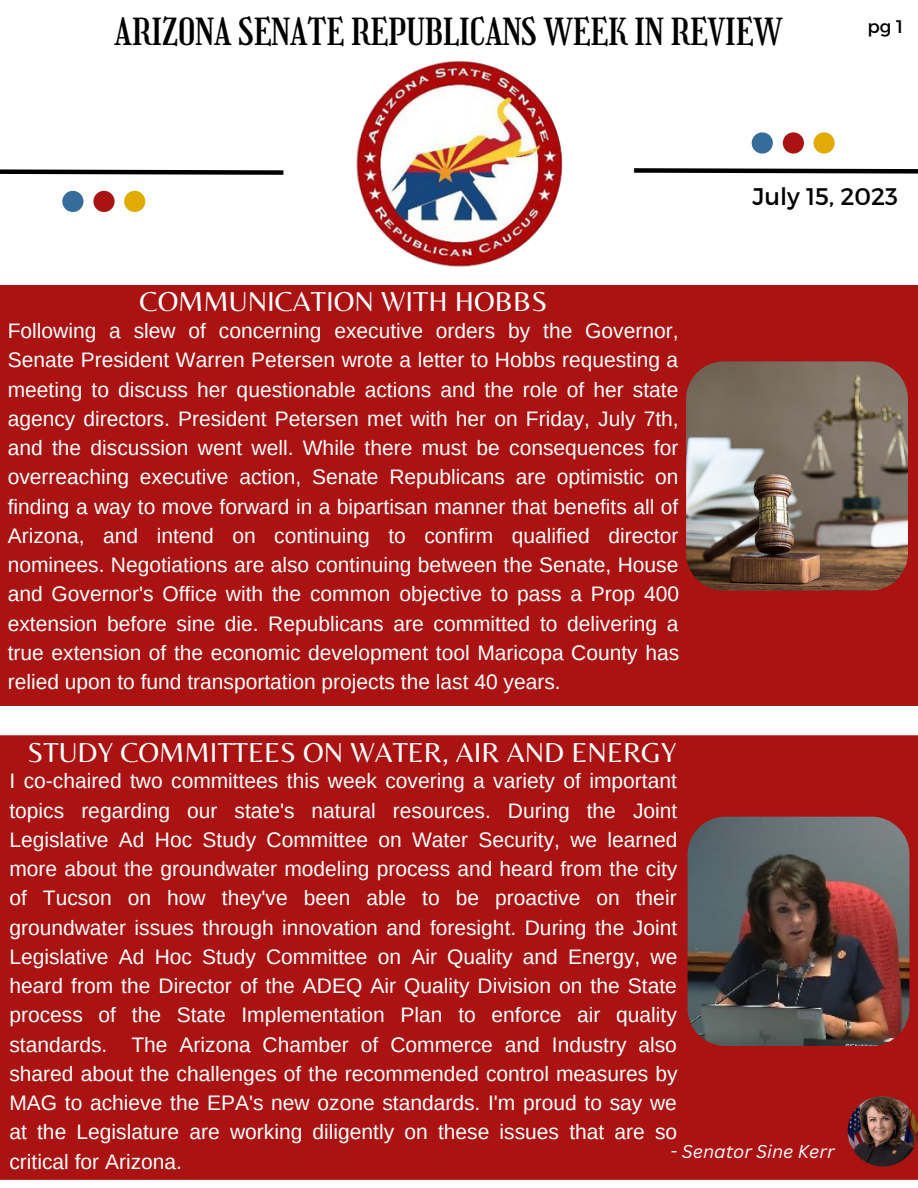
<style>
.page{position:relative;width:918px;height:1188px;background:#fff}
.page>*{position:absolute;margin:0;border:0;box-sizing:border-box;transform-origin:0 0}
.t1{font:36.45px "Girassol";color:#000}
.t2{font:28.5px "Belleza";color:#fff}
.t3{font:24px "Montserrat";color:#000}
.t4{font:21px/29.2px "Arimo";color:#fff;text-align:justify}
.t5{font:18.3px "Montserrat";color:#000}
.t6{font:italic 18px "Canva Sans";color:#fff}
</style>
<div class="page">
<svg style="left:0;top:169px;width:284px;height:6px;background:#3f3f3f"></svg>
<svg style="left:634px;top:168px;width:284px;height:6px;background:#3f3f3f"></svg>
<div style="left:0;top:285px;width:918px;height:421px;background:#ab1212"></div>
<img style="left:686px;top:361px;width:222px;height:230px;border-radius:38px">
<div style="left:752px;top:132px;width:21px;height:22px;background:#356c9a;border-radius:50%"></div>
<div style="left:783px;top:132px;width:21px;height:22px;background:#ab1212;border-radius:50%"></div>
<div style="left:814px;top:132px;width:21px;height:22px;background:#dfab04;border-radius:50%"></div>
<div style="left:62px;top:191px;width:21px;height:21px;background:#356c9a;border-radius:50%"></div>
<div style="left:93px;top:191px;width:22px;height:21px;background:#ab1212;border-radius:50%"></div>
<div style="left:124px;top:191px;width:21px;height:21px;background:#dfab04;border-radius:50%"></div>
<div style="left:0;top:735px;width:918px;height:445px;background:#ab1212"></div>
<img style="left:356px;top:61px;width:206px;height:206px">
<img style="left:848px;top:1096px;width:70px;height:71px">
<img style="left:688px;top:817px;width:221px;height:229px;border-radius:38px">
<p class="t1" style="left:115px;top:10px;width:669px">ARIZONA SENATE REPUBLICANS WEEK IN REVIEW</p>
<p class="t5" style="left:868px;top:15px;width:37px">pg 1</p>
<p class="t2" style="left:140px;top:285px;width:409px">COMMUNICATION WITH HOBBS</p>
<p class="t4" style="left:8px;top:316px;width:673px">Following a slew of concerning executive orders by the Governor, Senate President Warren Petersen wrote a letter to Hobbs requesting a meeting to discuss her questionable actions and the role of her state agency directors. President Petersen met with her on Friday, July 7th, and the discussion went well. While there must be consequences for overreaching executive action, Senate Republicans are optimistic on finding a way to move forward in a bipartisan manner that benefits all of Arizona, and intend on continuing to confirm qualified director nominees. Negotiations are also continuing between the Senate, House and Governor's Office with the common objective to pass a Prop 400 extension before sine die. Republicans are committed to delivering a true extension of the economic development tool Maricopa County has relied upon to fund transportation projects the last 40 years.</p>
<p class="t2" style="left:28px;top:735px;width:650px">STUDY COMMITTEES ON WATER, AIR AND ENERGY</p>
<p class="t3" style="left:752px;top:181px;width:147px">July 15, 2023</p>
<p class="t4" style="left:9px;top:766px;width:670px">I co-chaired two committees this week covering a variety of important topics regarding our state's natural resources. During the Joint Legislative Ad Hoc Study Committee on Water Security, we learned more about the groundwater modeling process and heard from the city of Tucson on how they've been able to be proactive on their groundwater issues through innovation and foresight. During the Joint Legislative Ad Hoc Study Committee on Air Quality and Energy, we heard from the Director of the ADEQ Air Quality Division on the State process of the State Implementation Plan to enforce air quality standards. The Arizona Chamber of Commerce and Industry also shared about the challenges of the recommended control measures by MAG to achieve the EPA's new ozone standards. I'm proud to say we at the Legislature are working diligently on these issues that are so critical for Arizona.</p>
<p class="t6" style="left:671px;top:1139px;width:166px">- Senator Sine Kerr</p>
</div>
